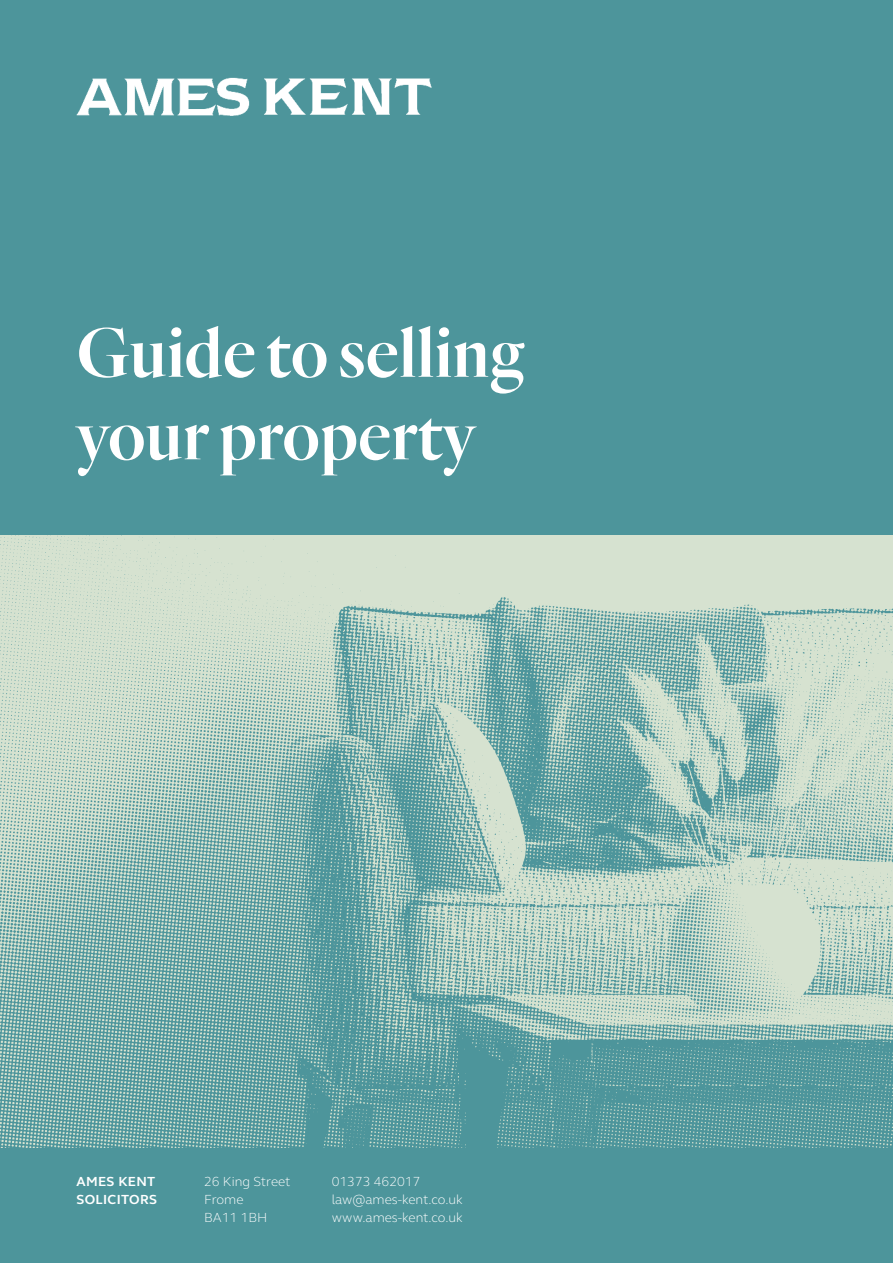
<style>
.page{position:relative;width:893px;height:1263px;background:#4d959b}
.page>*{position:absolute;margin:0;border:0;box-sizing:border-box;transform-origin:0 0}
.t1{font:600 72px/82.5px "Quarto";color:#fff}
.Body{font:300 13.5px/18px "FS Elliot";color:#fff}
.Body-2{font:700 13.5px/18px "FS Elliot";letter-spacing:.025em;color:#fff}
</style>
<div class="page">
<img style="left:76px;top:77px;width:356px;height:39px">
<img style="left:0;top:536px;width:893px;height:612px">
<p class="t1" style="left:77px;top:311px;width:449px">Guide to selling your property</p>
<p class="Body-2" style="left:77px;top:1172px;width:82px">AMES KENT<br>SOLICITORS</p>
<p class="Body" style="left:332px;top:1172px;width:133px">01373 462017 law@ames-kent.co.uk www.ames-kent.co.uk</p>
<p class="Body" style="left:204px;top:1172px;width:88px">26 King Street<br>Frome<br>BA11 1BH</p>
</div>
